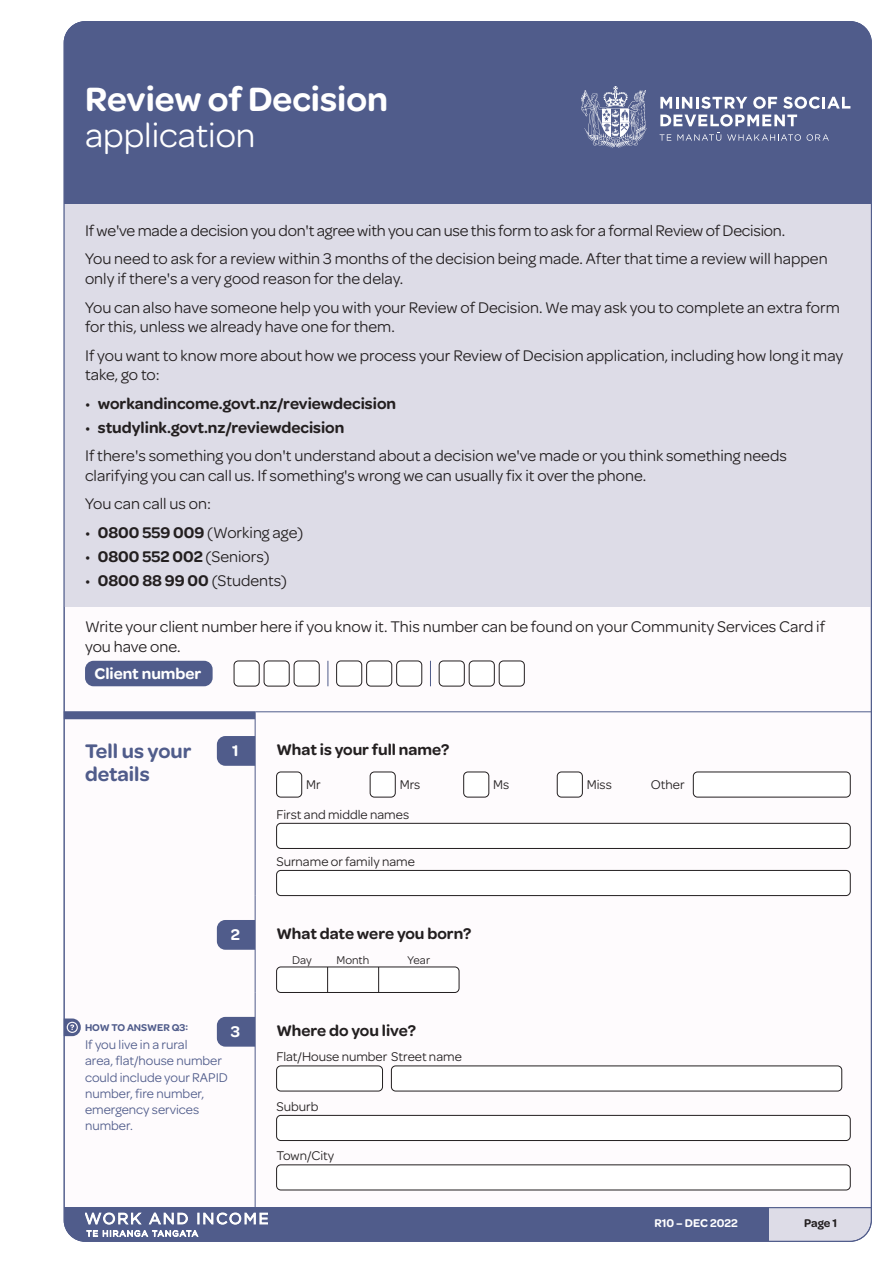
<style>
.page{position:relative;width:893px;height:1263px;background:#fff}
.page>*{position:absolute;margin:0;border:0;box-sizing:border-box;transform-origin:0 0}
.Form_title{font:600 36px "Omnes";color:#fff}
.Form_description{font:36px "Omnes";color:#fff}
.Head_3{font:600 21px/22.5px "Omnes";color:#505c8b}
.Intro{font:16.5px/19.8px "Omnes";color:#231f20}
.Head___question{font:600 16.5px "Omnes";color:#231f20}
.Normal_text_11pt{font:16.5px/19.8px "Omnes";color:#231f20}
.Client_number{font:600 16.5px "Omnes";color:#fff}
.Question_number{font:600 16.5px "Omnes";color:#fff}
.How_to_answer_note{font:13.5px/16.2px "Omnes";color:#505c8b}
.Normal_text_9pt{font:13.5px "Omnes";color:#231f20}
.Day_Month_Year{font:12px "Omnes";color:#231f20}
.t1{font:600 12px "Omnes";color:#fff}
.t2{font:600 12px "Omnes";color:#231f20}
.How_to_answer_note_h{font:600 10.5px "Omnes";color:#505c8b}
.s1{font-weight:400}
.s2{font-weight:600}
</style>
<div class="page">
<div style="left:64px;top:22px;width:807px;height:1219px;background:#fefbfd;border-radius:21px"></div>
<div style="left:64px;top:21px;width:806px;height:183px;background:#505c8b"></div>
<svg style="left:64px;top:1207px;width:806px;height:33px;background:#6a749c"></svg>
<svg style="left:581px;top:86px;width:66px;height:62px;background:#7f88aa"></svg>
<svg style="left:660px;top:134px;width:11px;height:7px"></svg>
<svg style="left:677px;top:133px;width:44px;height:8px"></svg>
<svg style="left:807px;top:134px;width:22px;height:7px"></svg>
<svg style="left:727px;top:134px;width:74px;height:7px"></svg>
<svg style="left:660px;top:97px;width:190px;height:29px"></svg>
<div style="left:64px;top:204px;width:807px;height:403px;background:#dddce7"></div>
<hr style="left:64px;top:711px;width:191px;height:1px;background:#505c8b">
<hr style="left:255px;top:712px;width:1px;height:184px;background:#505c8b">
<hr style="left:255px;top:711px;width:617px;height:1px;background:#505c8b">
<hr style="left:255px;top:896px;width:1px;height:97px;background:#505c8b">
<hr style="left:255px;top:993px;width:1px;height:215px;background:#505c8b">
<svg style="left:328px;top:661px;width:1px;height:25px"></svg>
<svg style="left:430px;top:661px;width:1px;height:25px"></svg>
<div style="left:85px;top:661px;width:128px;height:25px;background:#505c8b;border-radius:9px"></div>
<div style="left:234px;top:661px;width:25px;height:25px;background:#fff;border-radius:4px"></div>
<div style="left:234px;top:661px;width:25px;height:25px;border:1px solid #231f20;border-radius:4px"></div>
<div style="left:264px;top:661px;width:25px;height:25px;background:#fff;border-radius:4px"></div>
<div style="left:264px;top:661px;width:25px;height:25px;border:1px solid #231f20;border-radius:4px"></div>
<div style="left:294px;top:661px;width:25px;height:25px;background:#fff;border-radius:4px"></div>
<div style="left:294px;top:661px;width:25px;height:25px;border:1px solid #231f20;border-radius:4px"></div>
<div style="left:337px;top:661px;width:25px;height:25px;background:#fff;border-radius:4px"></div>
<div style="left:336px;top:661px;width:26px;height:25px;border:1px solid #231f20;border-radius:4px"></div>
<div style="left:367px;top:661px;width:25px;height:25px;background:#fff;border-radius:4px"></div>
<div style="left:366px;top:661px;width:26px;height:25px;border:1px solid #231f20;border-radius:4px"></div>
<div style="left:397px;top:661px;width:25px;height:25px;background:#fff;border-radius:4px"></div>
<div style="left:396px;top:661px;width:26px;height:25px;border:1px solid #231f20;border-radius:4px"></div>
<div style="left:439px;top:661px;width:25px;height:25px;background:#fff;border-radius:4px"></div>
<div style="left:439px;top:661px;width:25px;height:25px;border:1px solid #231f20;border-radius:4px"></div>
<div style="left:469px;top:661px;width:25px;height:25px;background:#fff;border-radius:4px"></div>
<div style="left:469px;top:661px;width:25px;height:25px;border:1px solid #231f20;border-radius:4px"></div>
<div style="left:499px;top:661px;width:25px;height:25px;background:#fff;border-radius:4px"></div>
<div style="left:499px;top:661px;width:25px;height:25px;border:1px solid #231f20;border-radius:4px"></div>
<div style="left:64px;top:712px;width:191px;height:7px;background:#505c8b"></div>
<div style="left:277px;top:772px;width:25px;height:25px;background:#fff;border-radius:4px"></div>
<div style="left:276px;top:772px;width:26px;height:25px;border:1px solid #231f20;border-radius:4px"></div>
<div style="left:370px;top:772px;width:25px;height:25px;background:#fff;border-radius:4px"></div>
<div style="left:370px;top:772px;width:25px;height:25px;border:1px solid #231f20;border-radius:4px"></div>
<div style="left:464px;top:772px;width:25px;height:25px;background:#fff;border-radius:4px"></div>
<div style="left:463px;top:772px;width:26px;height:25px;border:1px solid #231f20;border-radius:4px"></div>
<div style="left:557px;top:772px;width:25px;height:25px;background:#fff;border-radius:4px"></div>
<div style="left:557px;top:772px;width:26px;height:25px;border:1px solid #231f20;border-radius:4px"></div>
<div style="left:693px;top:772px;width:157px;height:25px;background:#fff;border-radius:4px"></div>
<div style="left:693px;top:772px;width:157px;height:25px;border:1px solid #231f20;border-radius:4px"></div>
<div style="left:277px;top:823px;width:573px;height:25px;background:#fff;border-radius:4px"></div>
<div style="left:276px;top:823px;width:574px;height:26px;border:1px solid #231f20;border-radius:4px"></div>
<div style="left:277px;top:870px;width:573px;height:25px;background:#fff;border-radius:4px"></div>
<div style="left:276px;top:870px;width:574px;height:26px;border:1px solid #231f20;border-radius:4px"></div>
<svg style="left:277px;top:967px;width:182px;height:25px"></svg>
<div style="left:276px;top:967px;width:183px;height:26px;border:1px solid #231f20;border-radius:4px"></div>
<div style="left:277px;top:1066px;width:105px;height:25px;background:#fff;border-radius:4px"></div>
<div style="left:276px;top:1066px;width:107px;height:25px;border:1px solid #231f20;border-radius:4px"></div>
<div style="left:391px;top:1066px;width:451px;height:25px;background:#fff;border-radius:4px"></div>
<div style="left:391px;top:1066px;width:451px;height:25px;border:1px solid #231f20;border-radius:4px"></div>
<div style="left:277px;top:1115px;width:573px;height:25px;background:#fff;border-radius:4px"></div>
<div style="left:276px;top:1115px;width:574px;height:26px;border:1px solid #231f20;border-radius:4px"></div>
<div style="left:277px;top:1165px;width:573px;height:25px;background:#fff;border-radius:4px"></div>
<div style="left:276px;top:1165px;width:574px;height:25px;border:1px solid #231f20;border-radius:4px"></div>
<svg style="left:217px;top:736px;width:38px;height:30px"></svg>
<svg style="left:217px;top:920px;width:38px;height:30px"></svg>
<svg style="left:66px;top:1018px;width:15px;height:18px"></svg>
<svg style="left:217px;top:1017px;width:38px;height:30px"></svg>
<p class="Form_title" style="left:85px;top:73px;width:305px">Review of Decision</p>
<p class="Form_description" style="left:85px;top:110px;width:172px">application</p>
<p class="Intro" style="left:85px;top:220px;width:702px">If we've made a decision you don't agree with you can use this form to ask for a formal Review of Decision.</p>
<p class="Intro" style="left:85px;top:248px;width:744px">You need to ask for a review within 3 months of the decision being made. After that time a review will happen only if there's a very good reason for the delay.</p>
<p class="Intro" style="left:85px;top:296px;width:756px">You can also have someone help you with your Review of Decision. We may ask you to complete an extra form for this, unless we already have one for them.</p>
<p class="Intro" style="left:85px;top:344px;width:760px">If you want to know more about how we process your Review of Decision application, including how long it may take, go to:</p>
<p class="Head___question" style="left:85px;top:391px;width:313px"><span class="s1">•</span> workandincome.govt.nz/reviewdecision</p>
<p class="Head___question" style="left:85px;top:416px;width:261px"><span class="s1">•</span> studylink.govt.nz/reviewdecision</p>
<p class="Intro" style="left:85px;top:445px;width:703px">If there's something you don't understand about a decision we've made or you think something needs clarifying you can call us. If something's wrong we can usually fix it over the phone.</p>
<p class="Intro" style="left:85px;top:493px;width:127px">You can call us on:</p>
<p class="Intro" style="left:85px;top:521px;width:220px">• <span class="s2">0800 559 009</span> (Working age)</p>
<p class="Intro" style="left:85px;top:545px;width:186px">• <span class="s2">0800 552 002</span> (Seniors)</p>
<p class="Intro" style="left:85px;top:569px;width:204px">• <span class="s2">0800 88 99 00</span> (Students)</p>
<p class="Normal_text_11pt" style="left:85px;top:616px;width:742px">Write your client number here if you know it. This number can be found on your Community Services Card if you have one.</p>
<p class="Client_number" style="left:95px;top:662px;width:108px">Client number</p>
<p class="Head_3" style="left:85px;top:739px;width:108px">Tell us your details</p>
<p class="Head___question" style="left:276px;top:737px;width:175px">What is your full name?</p>
<p class="Normal_text_9pt" style="left:306px;top:775px;width:16px">Mr</p>
<p class="Normal_text_9pt" style="left:400px;top:775px;width:22px">Mrs</p>
<p class="Normal_text_9pt" style="left:493px;top:775px;width:18px">Ms</p>
<p class="Normal_text_9pt" style="left:587px;top:775px;width:27px">Miss</p>
<p class="Normal_text_9pt" style="left:651px;top:775px;width:35px">Other</p>
<p class="Normal_text_9pt" style="left:276px;top:805px;width:134px">First and middle names</p>
<p class="Normal_text_9pt" style="left:276px;top:852px;width:140px">Surname or family name</p>
<p class="Question_number" style="left:232px;top:739px;width:8px">1</p>
<p class="Question_number" style="left:231px;top:923px;width:11px">2</p>
<p class="Head___question" style="left:276px;top:921px;width:196px">What date were you born?</p>
<p class="Day_Month_Year" style="left:292px;top:951px;width:21px">Day</p>
<p class="Day_Month_Year" style="left:337px;top:951px;width:34px">Month</p>
<p class="Day_Month_Year" style="left:408px;top:951px;width:24px">Year</p>
<p class="How_to_answer_note_h" style="left:85px;top:1020px;width:104px">HOW TO ANSWER Q3:</p>
<p class="How_to_answer_note" style="left:85px;top:1036px;width:144px">If you live in a rural<br>area, flat/house number could include your RAPID number, fire number, emergency services number.</p>
<p class="Question_number" style="left:231px;top:1020px;width:11px">3</p>
<p class="Head___question" style="left:276px;top:1018px;width:141px">Where do you live?</p>
<p class="Normal_text_9pt" style="left:276px;top:1048px;width:187px">Flat/House number Street name</p>
<p class="Normal_text_9pt" style="left:276px;top:1097px;width:43px">Suburb</p>
<p class="Normal_text_9pt" style="left:276px;top:1147px;width:59px">Town/City</p>
<p class="t1" style="left:654px;top:1214px;width:85px">R10 – DEC 2022</p>
<p class="t2" style="left:804px;top:1214px;width:34px">Page 1</p>
</div>
